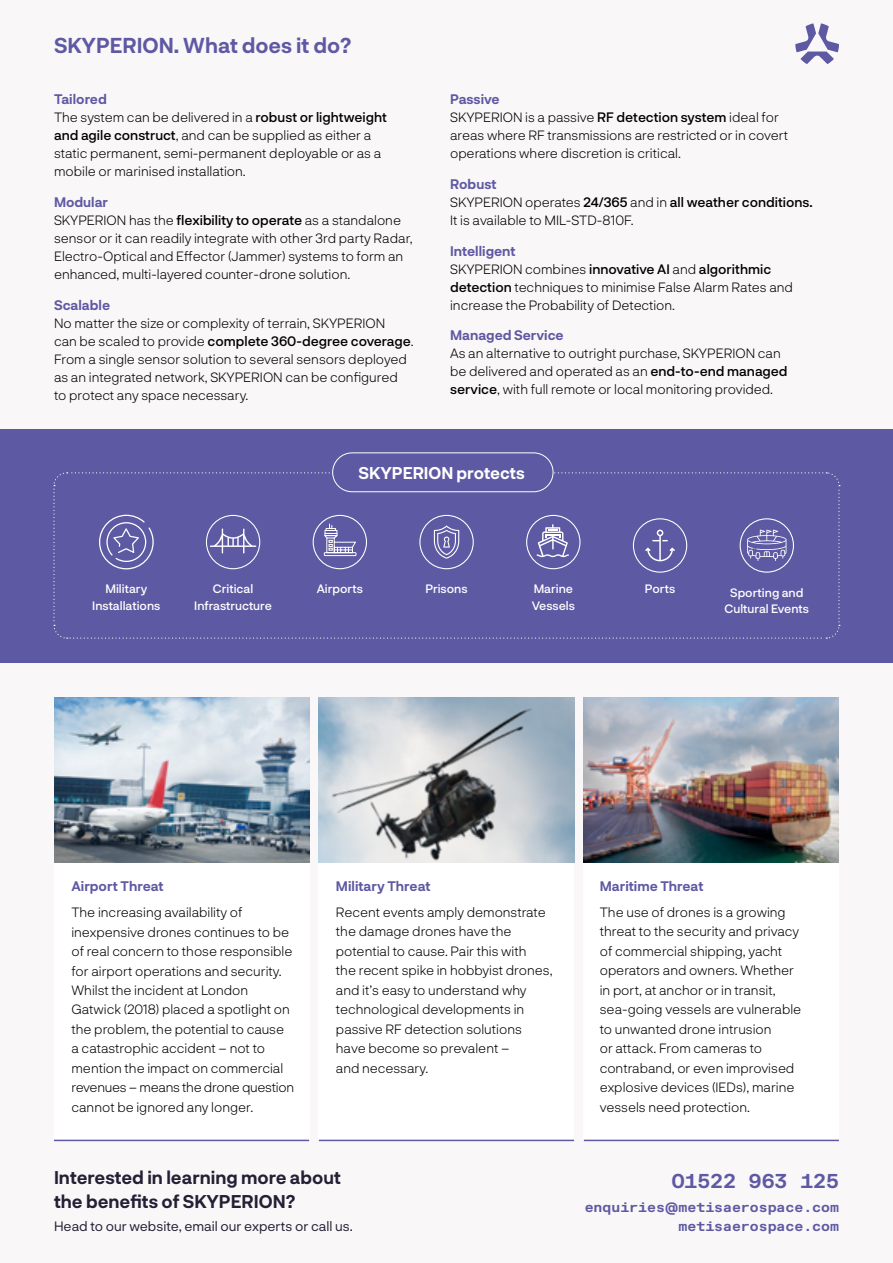
<style>
.page{position:relative;width:893px;height:1263px;background:#f9f7f7}
.page>*{position:absolute;margin:0;border:0;box-sizing:border-box;transform-origin:0 0}
.t1{font:700 21px "Neurial Grotesk";color:#5e59a3}
.t2{font:700 19.5px "FK Grotesk Mono Trial";color:#5e59a3}
.t3{font:700 18px/24px "Neurial Grotesk";color:#241f35}
.t4{font:700 16.65px "Neurial Grotesk";color:#fff}
.t5{font:300 13.5px/19.5px "Neurial Grotesk";color:#000}
.t6{font:700 13.5px "Neurial Grotesk";color:#5e59a3}
.t7{font:700 13.5px/19.5px "FK Grotesk Mono Trial";color:#5e59a3;text-align:right}
.t8{font:13.5px "Neurial Grotesk";color:#241f35}
.t9{font:500 12px/16.5px "Neurial Grotesk";color:#fff;text-align:center}
.s1{font-weight:700;color:#5e59a3}
.s2{font-weight:500}
.s3{font-family:"Space Grotesk"}
</style>
<div class="page">
<div style="left:0;top:429px;width:893px;height:234px;background:#5e59a3"></div>
<div style="left:54px;top:765px;width:255px;height:375px;background:#fff"></div>
<div style="left:319px;top:697px;width:255px;height:443px;background:#fff"></div>
<div style="left:584px;top:697px;width:255px;height:443px;background:#fff"></div>
<img style="left:54px;top:697px;width:255px;height:166px">
<img style="left:319px;top:697px;width:255px;height:166px">
<img style="left:584px;top:697px;width:255px;height:166px">
<svg style="left:53px;top:472px;width:787px;height:167px"></svg>
<div style="left:333px;top:453px;width:220px;height:39px;background:#5e59a3;border-radius:19px"></div>
<div style="left:332px;top:453px;width:221px;height:39px;border:1px solid #fff;border-radius:19px"></div>
<hr style="left:54px;top:1140px;width:255px;height:1px;background:#5e59a3">
<hr style="left:319px;top:1140px;width:255px;height:1px;background:#5e59a3">
<hr style="left:584px;top:1140px;width:255px;height:1px;background:#5e59a3">
<svg style="left:795px;top:23px;width:44px;height:41px"></svg>
<h1 class="t1" style="left:54px;top:30px;width:299px">SKYPERION. What does it do?</h1>
<p class="t5" style="left:54px;top:90px;width:335px;line-height:18px"><span class="s1">Tailored<br></span>The system can be delivered in a <span class="s2">robust or lightweight and agile construct</span>, and can be supplied as either a static permanent, semi-permanent deployable or as a mobile or marinised installation.</p>
<p class="t5" style="left:54px;top:192px;width:360px;line-height:18px"><span class="s1">Modular<br></span>SKYPERION has the <span class="s2">flexibility to operate</span> as a standalone sensor or it can readily integrate with other 3rd party Radar, Electro-Optical and Effector (Jammer) systems to form an enhanced, multi-layered counter-drone solution.</p>
<p class="t6" style="left:54px;top:295px;width:58px">Scalable</p>
<p class="t5" style="left:54px;top:313px;width:361px;line-height:18px">No matter the size or complexity of terrain, SKYPERION<br>can be scaled to provide <span class="s2">complete 360-degree coverage</span>.<br>From a single sensor solution to several sensors deployed as an integrated network, SKYPERION can be configured<br>to protect any space necessary.</p>
<p class="t5" style="left:450px;top:90px;width:340px;line-height:18px"><span class="s1">Passive<br></span>SKYPERION is a passive <span class="s2">RF detection system</span> ideal for areas where RF transmissions are restricted or in covert operations where discretion is critical.</p>
<p class="t5" style="left:450px;top:174px;width:364px;line-height:18px"><span class="s1">Robust<br></span>SKYPERION operates <span class="s2">24/365</span> and in <span class="s2">all weather conditions.<br></span>It is available to MIL-STD-810F.</p>
<p class="t5" style="left:450px;top:241px;width:344px;line-height:18px"><span class="s1">Intelligent<br></span>SKYPERION combines <span class="s2">innovative AI</span> and <span class="s2">algorithmic detection</span> techniques to minimise False Alarm Rates and increase the Probability of Detection.</p>
<p class="t6" style="left:450px;top:326px;width:115px">Managed Service</p>
<p class="t5" style="left:450px;top:344px;width:339px;line-height:18px">As an alternative to outright purchase, SKYPERION can be delivered and operated as an <span class="s2">end-to-end managed service</span>, with full remote or local monitoring provided.</p>
<p class="t4" style="left:359px;top:461px;width:168px">SKYPERION protects</p>
<p class="t9" style="left:92px;top:580px;width:70px">Military<br>Installations</p>
<p class="t9" style="left:194px;top:580px;width:79px">Critical<br>Infrastructure</p>
<p class="t9" style="left:532px;top:580px;width:45px;text-align:left">Marine<br>Vessels</p>
<p class="t9" style="left:317px;top:580px;width:48px">Airports</p>
<p class="t9" style="left:425px;top:580px;width:44px">Prisons</p>
<p class="t9" style="left:645px;top:580px;width:32px">Ports</p>
<p class="t9" style="left:724px;top:584px;width:86px">Sporting and<br>Cultural Events</p>
<p class="t6" style="left:71px;top:876px;width:94px">Airport Threat</p>
<p class="t5" style="left:71px;top:902px;width:224px">The increasing availability of inexpensive drones continues to be of real concern to those responsible for airport operations and security.<br>Whilst the incident at London Gatwick (2018) placed a spotlight on the problem, the potential to cause a catastrophic accident – not to mention the impact on commercial revenues – means the drone question cannot be ignored any longer.</p>
<p class="t6" style="left:336px;top:876px;width:96px">Military Threat</p>
<p class="t5" style="left:336px;top:902px;width:218px">Recent events amply demonstrate the damage drones have the potential to cause. Pair this with<br>the recent spike in hobbyist drones, and it’s easy to understand why technological developments in passive RF detection solutions have become so prevalent –<br>and necessary.</p>
<h3 class="t3" style="left:54px;top:1164px;width:288px">Interested in learning more about the benefits of SKYPERION?</h3>
<p class="t8" style="left:54px;top:1217px;width:300px">Head to our website, email our experts or call us.</p>
<p class="t6" style="left:600px;top:876px;width:105px">Maritime Threat</p>
<p class="t5" style="left:600px;top:902px;width:203px">The use of drones is a growing threat to the security and privacy of commercial shipping, yacht operators and owners. Whether in port, at anchor or in transit, sea-going vessels are vulnerable to unwanted drone intrusion<br>or attack. From cameras to contraband, or even improvised explosive devices (IEDs), marine vessels need protection.</p>
<h2 class="t2" style="left:672px;top:1173px;width:169px">01522 963 125</h2>
<p class="t7" style="left:585px;top:1198px;width:256px">enquiries<span class="s3">@</span>metisaerospace.com metisaerospace.com</p>
</div>
